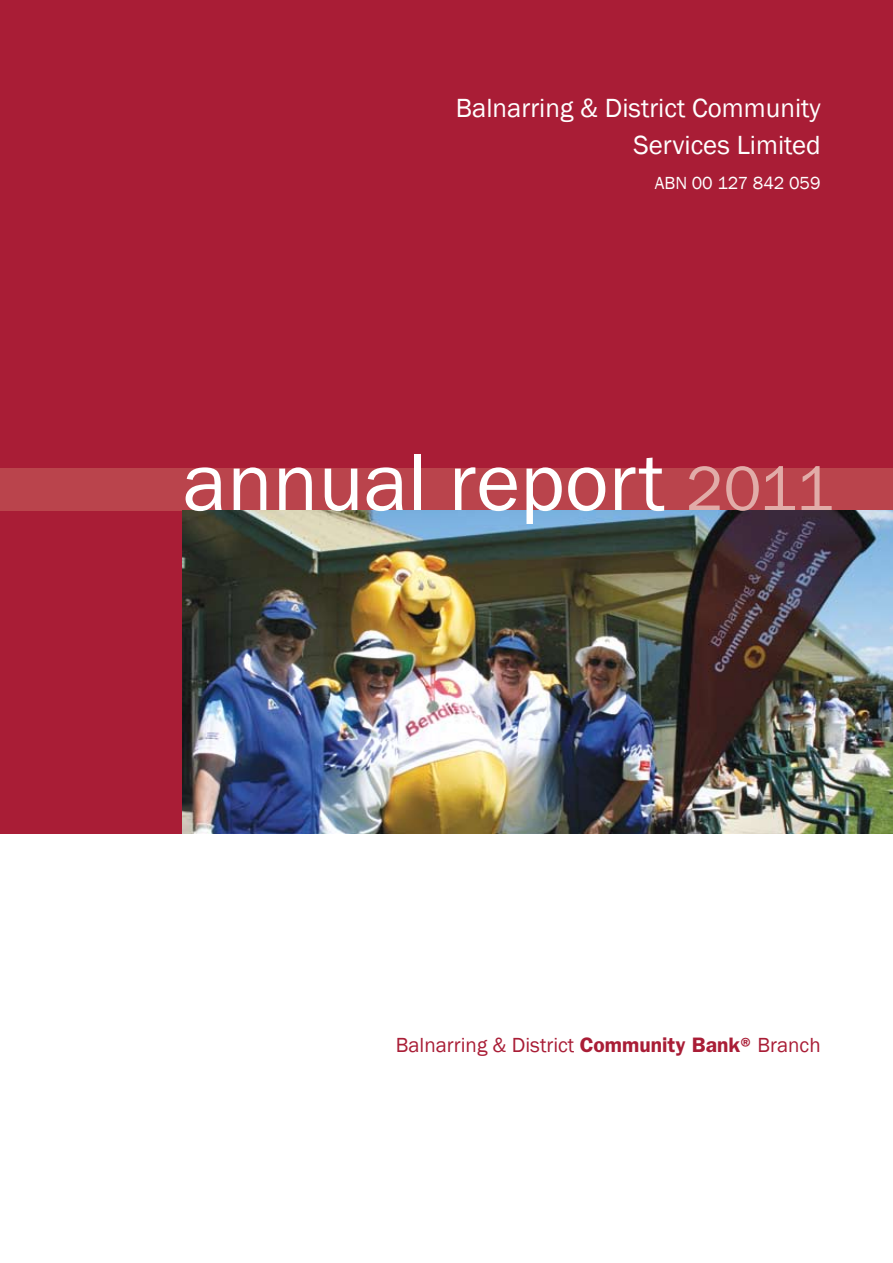
<style>
.page{position:relative;width:893px;height:1263px;background:#fff}
.page>*{position:absolute;margin:0;border:0;box-sizing:border-box;transform-origin:0 0}
.t1{font:84px "Franklin Gothic";color:#fff}
.t2{font:27px/37.5px "Franklin Gothic";color:#fff;text-align:right}
.t3{font:21px "Franklin Gothic";color:#a91d36}
.t4{font:18px "Franklin Gothic";color:#fff}
.s1{font-size:64.5px;color:#e1aca8}
.s2{font-weight:600}
</style>
<div class="page">
<div style="left:0;top:0;width:893px;height:833px;background:#a91d36"></div>
<div style="left:0;top:468px;width:893px;height:42px;background:#ba444c"></div>
<img style="left:183px;top:510px;width:710px;height:323px">
<p class="t2" style="left:456px;top:90px;width:366px">Balnarring &amp; District Community<br>Services Limited</p>
<p class="t4" style="left:655px;top:172px;width:167px">ABN 00 127 842 059</p>
<h1 class="t1" style="left:183px;top:430px;width:652px">annual report <span class="s1">2011</span></h1>
<p class="t3" style="left:396px;top:1032px;width:426px">Balnarring &amp; District <span class="s2">Community Bank®</span> Branch</p>
</div>
